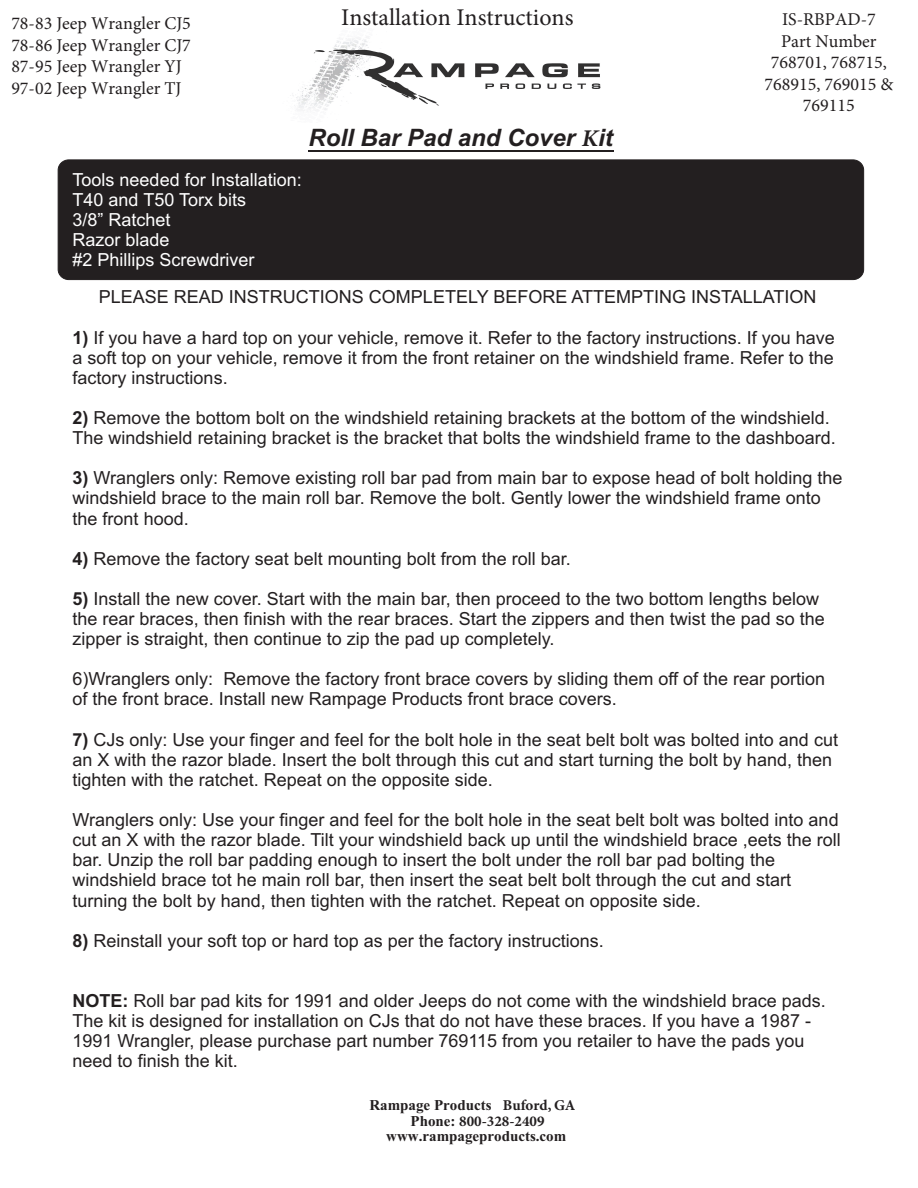
<style>
.page{position:relative;width:918px;height:1188px;background:#fff}
.page>*{position:absolute;margin:0;border:0;box-sizing:border-box;transform-origin:0 0}
.t1{font:24px "Minion Pro";color:#221e1f}
.t2{font:italic 700 24px "Arial";color:#231f20}
.t3{font:18px/20.1px "Arial";color:#231f20}
.t4{font:18px/21.6px "Minion Pro";color:#221e1f;text-align:center}
.t5{font:18px/20.1px "Arial";color:#fff}
.t6{font:700 15px "Times New Roman";color:#231f20}
.t7{font:700 15px "Minion Pro";color:#231f20}
.s1{font-family:"Minion Pro"}
.s2{font-weight:700}
.s3{font-family:"Times New Roman"}
</style>
<div class="page">
<div style="left:58px;top:160px;width:806px;height:120px;background:#231f20;border:1px solid #231f20;border-radius:10px"></div>
<hr style="left:308px;top:150px;width:305px;height:2px;background:#231f20">
<img style="left:294px;top:37px;width:307px;height:74px">
<p class="t4" style="left:11px;top:13px;width:181px;text-align:left">78-83 Jeep Wrangler CJ5<br>78-86 Jeep Wrangler CJ7<br>87-95 Jeep Wrangler YJ<br>97-02 Jeep Wrangler TJ</p>
<h1 class="t1" style="left:341px;top:2px;width:234px">Installation Instructions</h1>
<p class="t4" style="left:764px;top:9px;width:130px">IS-RBPAD-7<br>Part Number<br>768701, 768715,<br>768915, 769015 &amp;<br>769115</p>
<h1 class="t2" style="left:308px;top:129px;width:306px">Roll Bar Pad and Cover <span class="s1">K</span>it</h1>
<p class="t5" style="left:73px;top:171px;width:231px">Tools needed for Installation:<br>T40 and T50 Torx bits<br>3/8” Ratchet<br>Razor blade<br>#2 Phillips Screwdriver</p>
<p class="t3" style="left:99px;top:289px;width:719px">PLEASE READ INSTRUCTIONS COMPLETELY BEFORE ATTEMPTING INSTALLATION</p>
<p class="t3" style="left:73px;top:329px;width:764px;text-align:justify"><span class="s2">1)</span> If you have a hard top on your vehicle, remove it. Refer to the factory instructions. If you have a soft top on your vehicle, remove it from the front retainer on the windshield frame. Refer to the factory instructions.</p>
<p class="t3" style="left:73px;top:409px;width:765px"><span class="s2">2)</span> Remove the bottom bolt on the windshield retaining brackets at the bottom of the windshield.<br>The windshield retaining bracket is the bracket that bolts the windshield frame to the dashboard.</p>
<p class="t3" style="left:73px;top:470px;width:772px"><span class="s2">3)</span> Wranglers only: Remove existing roll bar pad from main bar to expose head of bolt holding the windshield brace to the main roll bar. Remove the bolt. Gently lower the windshield frame onto the front hood.</p>
<p class="t3" style="left:73px;top:550px;width:500px"><span class="s2">4)</span> Remove the factory seat belt mounting bolt from the roll bar.</p>
<p class="t3" style="left:73px;top:590px;width:754px"><span class="s2">5)</span> Install the new cover. Start with the main bar, then proceed to the two bottom lengths below the rear braces, then finish with the rear braces. Start the zippers and then twist the pad so the zipper is straight, then continue to zip the pad up completely.</p>
<p class="t3" style="left:73px;top:671px;width:754px">6)Wranglers only: Remove the factory front brace covers by sliding them off of the rear portion of the front brace. Install new Rampage Products front brace covers.</p>
<p class="t3" style="left:73px;top:731px;width:767px"><span class="s2">7)</span> CJs only: Use your finger and feel for the bolt hole in the seat belt bolt was bolted into and cut an X with the razor blade. Insert the bolt through this cut and start turning the bolt by hand, then tighten with the ratchet. Repeat on the opposite side.</p>
<p class="t3" style="left:73px;top:811px;width:770px">Wranglers only: Use your finger and feel for the bolt hole in the seat belt bolt was bolted into and cut an X with the razor blade. Tilt your windshield back up until the windshield brace ,eets the roll bar. Unzip the roll bar padding enough to insert the bolt under the roll bar pad bolting the windshield brace tot he main roll bar, then insert the seat belt bolt through the cut and start turning the bolt by hand, then tighten with the ratchet. Repeat on opposite side.</p>
<p class="t3" style="left:73px;top:932px;width:533px"><span class="s2">8)</span> Reinstall your soft top or hard top as per the factory instructions.</p>
<p class="t3" style="left:73px;top:992px;width:755px"><span class="s2">NOTE:</span> Roll bar pad kits for 1991 and older Jeeps do not come with the windshield brace pads.<br>The kit is designed for installation on CJs that do not have these braces. If you have a 1987 - 1991 Wrangler, please purchase part number 769115 from you retailer to have the pads you need to finish the kit.</p>
<p class="t6" style="left:369px;top:1099px;width:208px">Rampage Products <span class="s1">Buford, GA</span></p>
<p class="t7" style="left:411px;top:1111px;width:136px"><span class="s3">Phone:</span> 800-328-2409</p>
<p class="t6" style="left:386px;top:1131px;width:181px">www.rampageproducts.com</p>
</div>
